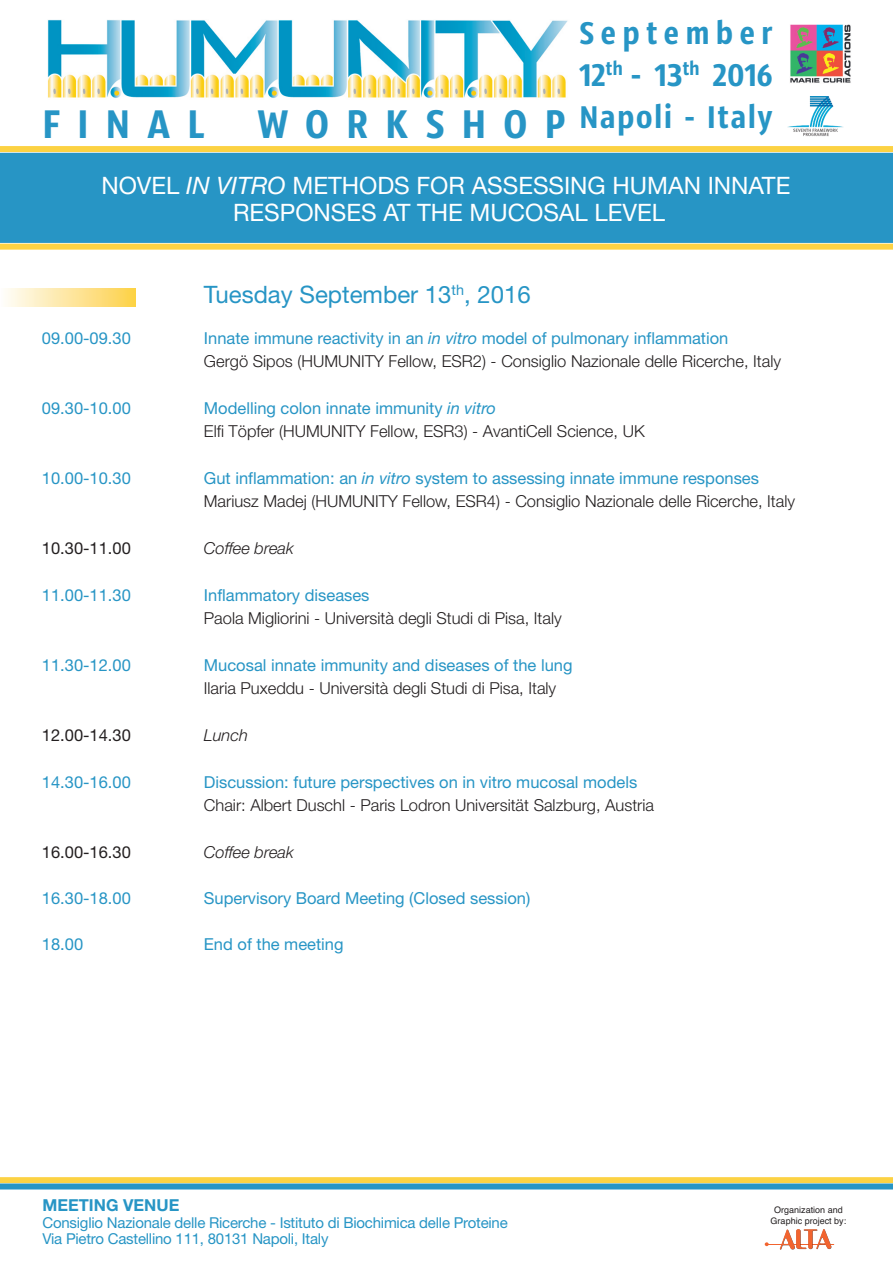
<style>
.page{position:relative;width:893px;height:1263px;background:#fff}
.page>*{position:absolute;margin:0;border:0;box-sizing:border-box;transform-origin:0 0}
.t1{font:42px "Sansus Webissimo";letter-spacing:.41em;color:#2795c5}
.t2{font:33px/42px "Sansus Webissimo";letter-spacing:.06em;color:#2795c5;text-align:justify}
.t3{font:24px/27px "Helvetica Neue";color:#fff;text-align:center}
.t4{font:24px "Helvetica Neue";color:#2795c5}
.t5{font:300 16.5px/23.4px "Helvetica Neue";color:#231f20}
.t6{font:16.5px "Helvetica Neue";color:#2795c5}
.t7{font:16.5px "Helvetica Neue";color:#231f20}
.t8{font:italic 300 16.5px "Helvetica Neue";color:#231f20}
.t9{font:700 16.5px "Helvetica Neue";color:#2795c5}
.t10{font:15px/16.5px "Helvetica Neue";letter-spacing:-.015em;color:#2795c5}
.t11{font:9px/10.8px "Helvetica";color:#231f20;text-align:center}
.s1{font-style:italic}
.s2{font-weight:400;color:#2795c5}
.s3{font-weight:400;font-style:italic;color:#2795c5}
</style>
<div class="page">
<div style="left:0;top:155px;width:893px;height:84px;background:#2795c5"></div>
<img style="left:47px;top:19px;width:521px;height:79px">
<div style="left:0;top:1177px;width:893px;height:6px;background:#fcd243"></div>
<div style="left:0;top:1183px;width:893px;height:6px;background:#2795c5"></div>
<img style="left:787px;top:96px;width:56px;height:41px">
<svg style="left:765px;top:1242px;width:4px;height:4px"></svg>
<hr style="left:768px;top:1244px;width:66px;height:1px;background:#f2642f">
<svg style="left:780px;top:1229px;width:51px;height:21px"></svg>
<img style="left:790px;top:24px;width:61px;height:59px">
<div style="left:0;top:153px;width:893px;height:6px;background:#2795c5"></div>
<div style="left:0;top:146px;width:893px;height:6px;background:#fcd243"></div>
<div style="left:0;top:237px;width:893px;height:6px;background:#2795c5"></div>
<div style="left:0;top:244px;width:893px;height:6px;background:#fcd243"></div>
<img style="left:7px;top:288px;width:128px;height:18px">
<h1 class="t1" style="left:43px;top:97px;width:164px">FINAL</h1>
<h1 class="t1" style="left:257px;top:97px;width:310px">WORKSHOP</h1>
<h2 class="t2" style="left:579px;top:11px;width:195px">September 12<sup>th</sup> - 13<sup>th</sup> 2016<br>Napoli - Italy</h2>
<h3 class="t3" style="left:101px;top:171px;width:690px">NOVEL <span class="s1">IN VITRO</span> METHODS FOR ASSESSING HUMAN INNATE<br>RESPONSES AT THE MUCOSAL LEVEL</h3>
<h3 class="t4" style="left:204px;top:274px;width:328px">Tuesday September 13<sup>th</sup>, 2016</h3>
<p class="t6" style="left:42px;top:324px;width:90px">09.00-09.30</p>
<p class="t5" style="left:204px;top:325px;width:579px"><span class="s2">Innate immune reactivity in an</span> <span class="s3">in vitro</span> <span class="s2">model of pulmonary inflammation<br></span>Gergö Sipos (HUMUNITY Fellow, ESR2) - Consiglio Nazionale delle Ricerche, Italy</p>
<p class="t6" style="left:42px;top:394px;width:90px">09.30-10.00</p>
<p class="t5" style="left:204px;top:395px;width:442px"><span class="s2">Modelling colon innate immunity</span> <span class="s3">in vitro<br></span>Elfi Töpfer (HUMUNITY Fellow, ESR3) - AvantiCell Science, UK</p>
<p class="t6" style="left:42px;top:464px;width:90px">10.00-10.30</p>
<p class="t5" style="left:204px;top:465px;width:593px"><span class="s2">Gut inflammation: an</span> <span class="s3">in vitro</span> <span class="s2">system to assessing innate immune responses<br></span>Mariusz Madej (HUMUNITY Fellow, ESR4) - Consiglio Nazionale delle Ricerche, Italy</p>
<p class="t7" style="left:42px;top:534px;width:90px">10.30-11.00</p>
<p class="t8" style="left:204px;top:535px;width:91px">Coffee break</p>
<p class="t6" style="left:42px;top:581px;width:90px">11.00-11.30</p>
<p class="t6" style="left:204px;top:581px;width:167px">Inflammatory diseases</p>
<p class="t5" style="left:204px;top:606px;width:359px">Paola Migliorini - Università degli Studi di Pisa, Italy</p>
<p class="t6" style="left:42px;top:651px;width:90px">11.30-12.00</p>
<p class="t6" style="left:204px;top:651px;width:370px">Mucosal innate immunity and diseases of the lung</p>
<p class="t5" style="left:204px;top:676px;width:354px">Ilaria Puxeddu - Università degli Studi di Pisa, Italy</p>
<p class="t7" style="left:42px;top:721px;width:90px">12.00-14.30</p>
<p class="t8" style="left:204px;top:722px;width:46px">Lunch</p>
<p class="t6" style="left:42px;top:768px;width:90px">14.30-16.00</p>
<p class="t6" style="left:204px;top:768px;width:435px">Discussion: future perspectives on in vitro mucosal models</p>
<p class="t5" style="left:204px;top:793px;width:452px">Chair: Albert Duschl - Paris Lodron Universität Salzburg, Austria</p>
<p class="t7" style="left:42px;top:838px;width:90px">16.00-16.30</p>
<p class="t8" style="left:204px;top:839px;width:91px">Coffee break</p>
<p class="t6" style="left:42px;top:884px;width:90px">16.30-18.00</p>
<p class="t6" style="left:204px;top:884px;width:328px">Supervisory Board Meeting (Closed session)</p>
<p class="t6" style="left:42px;top:930px;width:43px">18.00</p>
<p class="t6" style="left:204px;top:930px;width:141px">End of the meeting</p>
<p class="t9" style="left:42px;top:1190px;width:138px">MEETING VENUE</p>
<p class="t10" style="left:42px;top:1213px;width:467px">Consiglio Nazionale delle Ricerche - Istituto di Biochimica delle Proteine<br>Via Pietro Castellino 111, 80131 Napoli, Italy</p>
<p class="t11" style="left:771px;top:1204px;width:77px">Organization and<br>Graphic project by:</p>
</div>
